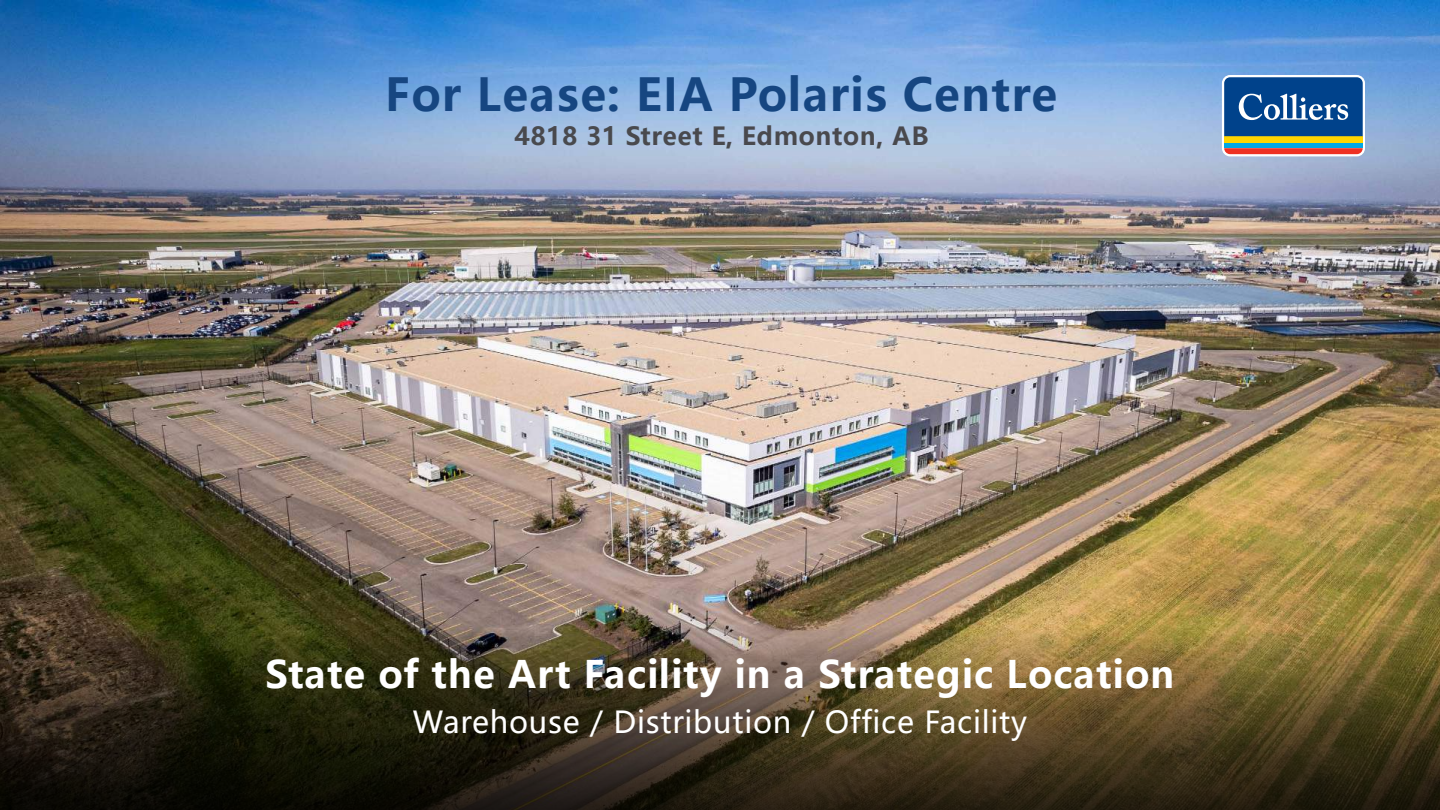
<style>
.page{position:relative;width:1440px;height:810px;background:#fff}
.page>*{position:absolute;margin:0;border:0;box-sizing:border-box;transform-origin:0 0}
.t1{font:700 45px "Microsoft Ya Hei";letter-spacing:.025em;color:#164681}
.t2{font:700 37.5px "Microsoft Ya Hei";letter-spacing:.025em;color:#fff}
.t3{font:30px "Microsoft Ya Hei";letter-spacing:.025em;color:#fff}
.t4{font:700 24.75px "Microsoft Ya Hei";letter-spacing:.025em;color:#49494d}
</style>
<div class="page">
<img style="left:0;top:0;width:1440px;height:628px">
<svg style="left:0;top:628px;width:1440px;height:182px;background:#443a21"></svg>
<svg style="left:1222px;top:75px;width:143px;height:81px"></svg>
<div style="left:1224px;top:142px;width:139px;height:6px;background:#00a8e4"></div>
<div style="left:1224px;top:136px;width:139px;height:6px;background:#ffd500"></div>
<svg style="left:1224px;top:148px;width:139px;height:6px"></svg>
<svg style="left:1224px;top:77px;width:139px;height:59px;background:#1d5798"></svg>
<p class="t1" style="left:385px;top:63px;width:674px">For Lease: EIA Polaris Centre</p>
<p class="t4" style="left:515px;top:119px;width:415px">4818 31 Street E, Edmonton, AB</p>
<p class="t2" style="left:266px;top:648px;width:910px">State of the Art Facility in a Strategic Location</p>
<p class="t3" style="left:413px;top:702px;width:616px">Warehouse / Distribution / Office Facility</p>
</div>
